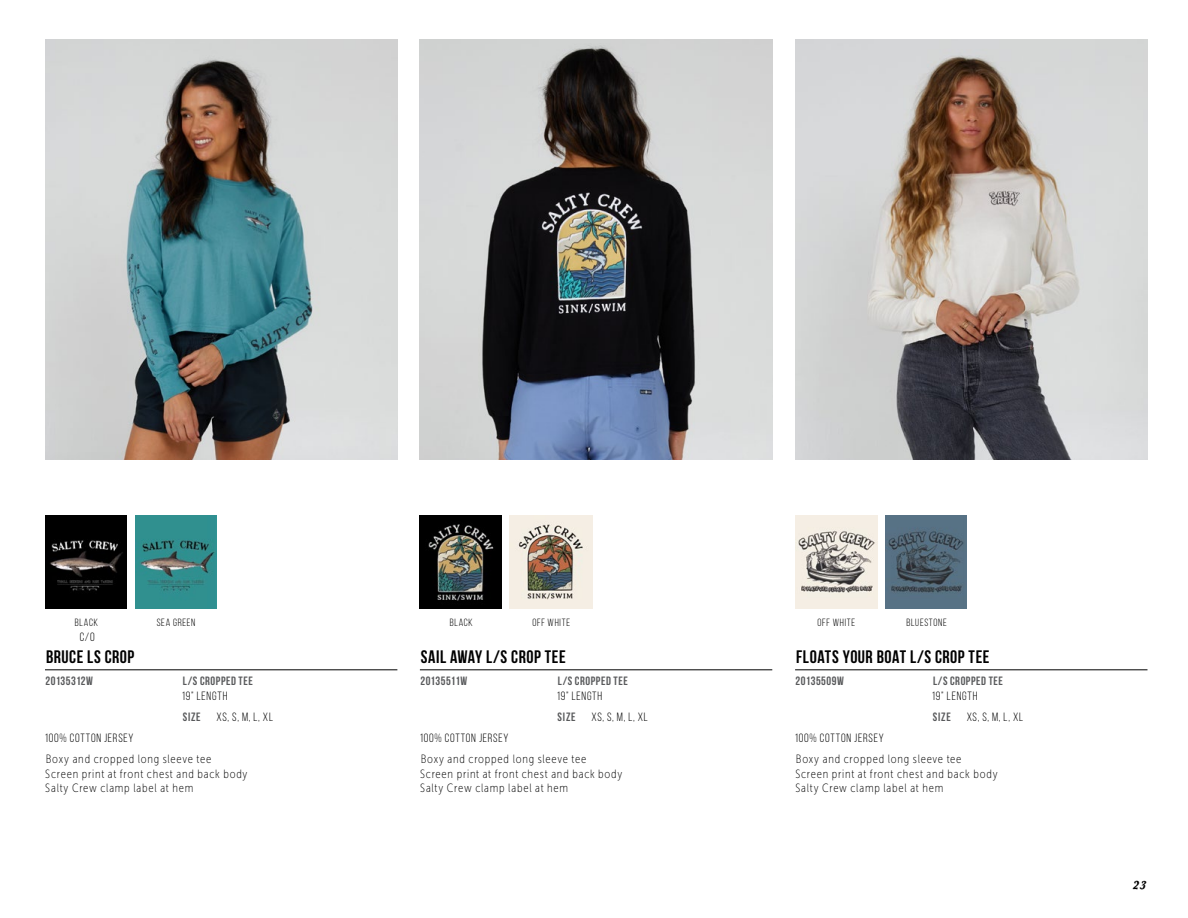
<style>
.page{position:relative;width:1188px;height:918px;background:#fff}
.page>*{position:absolute;margin:0;border:0;box-sizing:border-box;transform-origin:0 0}
.t1{font:700 18px "Bebas Neue";letter-spacing:.03em;color:#000}
.t2{font:12px/14.2px "Museo Sans Cond 100";letter-spacing:.065em;color:#000}
.t3{font:12px "Bebas Neue";letter-spacing:.065em;color:#000}
.t4{font:700 12px "Bebas Neue";letter-spacing:.045em;color:#58595b}
.t5{font:700 12px "Bebas Neue";letter-spacing:.02em;color:#58595b}
.t6{font:12px "Galley";color:#000}
.t7{font:10.5px "Bebas Neue";letter-spacing:.07em;color:#000}
</style>
<div class="page">
<img style="left:45px;top:515px;width:82px;height:93px">
<img style="left:135px;top:515px;width:82px;height:93px">
<hr style="left:45px;top:670px;width:352px;height:1px;background:#000">
<img style="left:45px;top:39px;width:352px;height:420px">
<img style="left:420px;top:515px;width:82px;height:93px">
<img style="left:510px;top:515px;width:82px;height:93px">
<hr style="left:420px;top:670px;width:352px;height:1px;background:#000">
<img style="left:420px;top:39px;width:352px;height:420px">
<img style="left:795px;top:515px;width:82px;height:93px">
<img style="left:886px;top:515px;width:81px;height:93px">
<hr style="left:795px;top:670px;width:352px;height:1px;background:#000">
<img style="left:795px;top:39px;width:352px;height:420px">
<p class="t7" style="left:75px;top:617px;width:25px">BLACK</p>
<p class="t7" style="left:157px;top:617px;width:40px">SEA GREEN</p>
<h1 class="t1" style="left:46px;top:647px;width:90px">BRUCE LS CROP</h1>
<p class="t4" style="left:45px;top:675px;width:49px">20135312W</p>
<p class="t4" style="left:183px;top:675px;width:71px">L/S CROPPED TEE</p>
<p class="t3" style="left:182px;top:689px;width:47px">19” LENGTH</p>
<p class="t4" style="left:183px;top:710px;width:19px">SIZE</p>
<p class="t3" style="left:217px;top:710px;width:58px">XS, S, M, L, XL</p>
<p class="t3" style="left:45px;top:732px;width:90px">100% COTTON JERSEY</p>
<p class="t2" style="left:45px;top:752px;width:204px">Boxy and cropped long sleeve tee<br>Screen print at front chest and back body<br>Salty Crew clamp label at hem</p>
<p class="t3" style="left:80px;top:630px;width:16px">C/O</p>
<p class="t7" style="left:450px;top:617px;width:25px">BLACK</p>
<p class="t7" style="left:532px;top:617px;width:39px">OFF WHITE</p>
<h1 class="t1" style="left:421px;top:647px;width:146px">SAIL AWAY L/S CROP TEE</h1>
<p class="t5" style="left:420px;top:675px;width:48px">20135511W</p>
<p class="t4" style="left:558px;top:675px;width:71px">L/S CROPPED TEE</p>
<p class="t3" style="left:557px;top:689px;width:47px">19” LENGTH</p>
<p class="t4" style="left:558px;top:710px;width:19px">SIZE</p>
<p class="t3" style="left:591px;top:710px;width:58px">XS, S, M, L, XL</p>
<p class="t3" style="left:420px;top:732px;width:90px">100% COTTON JERSEY</p>
<p class="t2" style="left:420px;top:752px;width:204px">Boxy and cropped long sleeve tee<br>Screen print at front chest and back body<br>Salty Crew clamp label at hem</p>
<p class="t7" style="left:817px;top:617px;width:39px">OFF WHITE</p>
<p class="t7" style="left:906px;top:617px;width:42px">BLUESTONE</p>
<h1 class="t1" style="left:796px;top:647px;width:195px">FLOATS YOUR BOAT L/S CROP TEE</h1>
<p class="t4" style="left:796px;top:675px;width:50px">20135509W</p>
<p class="t4" style="left:933px;top:675px;width:71px">L/S CROPPED TEE</p>
<p class="t3" style="left:932px;top:689px;width:47px">19” LENGTH</p>
<p class="t4" style="left:933px;top:710px;width:19px">SIZE</p>
<p class="t3" style="left:967px;top:710px;width:58px">XS, S, M, L, XL</p>
<p class="t3" style="left:795px;top:732px;width:90px">100% COTTON JERSEY</p>
<p class="t2" style="left:795px;top:752px;width:204px">Boxy and cropped long sleeve tee<br>Screen print at front chest and back body<br>Salty Crew clamp label at hem</p>
<p class="t6" style="left:1133px;top:881px;width:16px">23</p>
</div>
